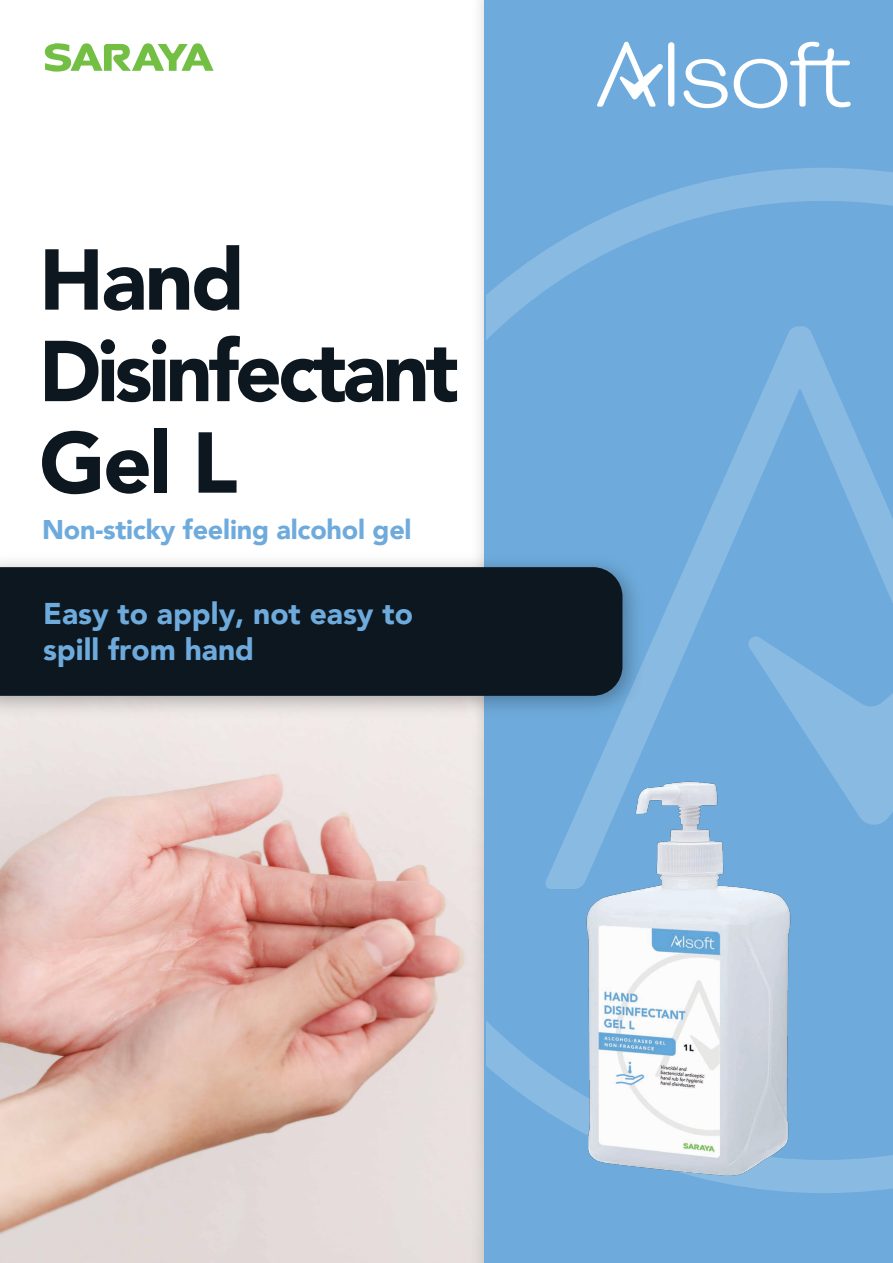
<style>
.page{position:relative;width:893px;height:1263px;background:#fff}
.page>*{position:absolute;margin:0;border:0;box-sizing:border-box;transform-origin:0 0}
.t1{font:900 85.2px/91.5px "Avenir";letter-spacing:-.05em;color:#0d1720}
.t2{font:900 30px/36px "Avenir";color:#6eabdc}
.t3{font:900 27px "Avenir";letter-spacing:-.01em;color:#6eabdc}
</style>
<div class="page">
<img style="left:0;top:726px;width:464px;height:537px">
<img style="left:464px;top:0;width:21px;height:1263px">
<div style="left:485px;top:0;width:408px;height:1263px;background:#6eabdc"></div>
<svg style="left:486px;top:168px;width:407px;height:1025px"></svg>
<img style="left:0;top:546px;width:652px;height:180px">
<div style="left:0;top:567px;width:622px;height:129px;background:#0d1720"></div>
<svg style="left:45px;top:43px;width:169px;height:29px"></svg>
<div style="left:668px;top:42px;width:6px;height:65px;background:#fff;border-radius:3px"></div>
<svg style="left:683px;top:59px;width:45px;height:49px"></svg>
<svg style="left:734px;top:42px;width:117px;height:66px"></svg>
<svg style="left:597px;top:42px;width:66px;height:65px"></svg>
<img style="left:576px;top:749px;width:222px;height:437px">
<h1 class="t1" style="left:39px;top:232px;width:421px">Hand<br>Disinfectant<br>Gel L</h1>
<p class="t3" style="left:42px;top:506px;width:371px">Non-sticky feeling alcohol gel</p>
<p class="t2" style="left:43px;top:594px;width:371px">Easy to apply, not easy to spill from hand</p>
</div>
